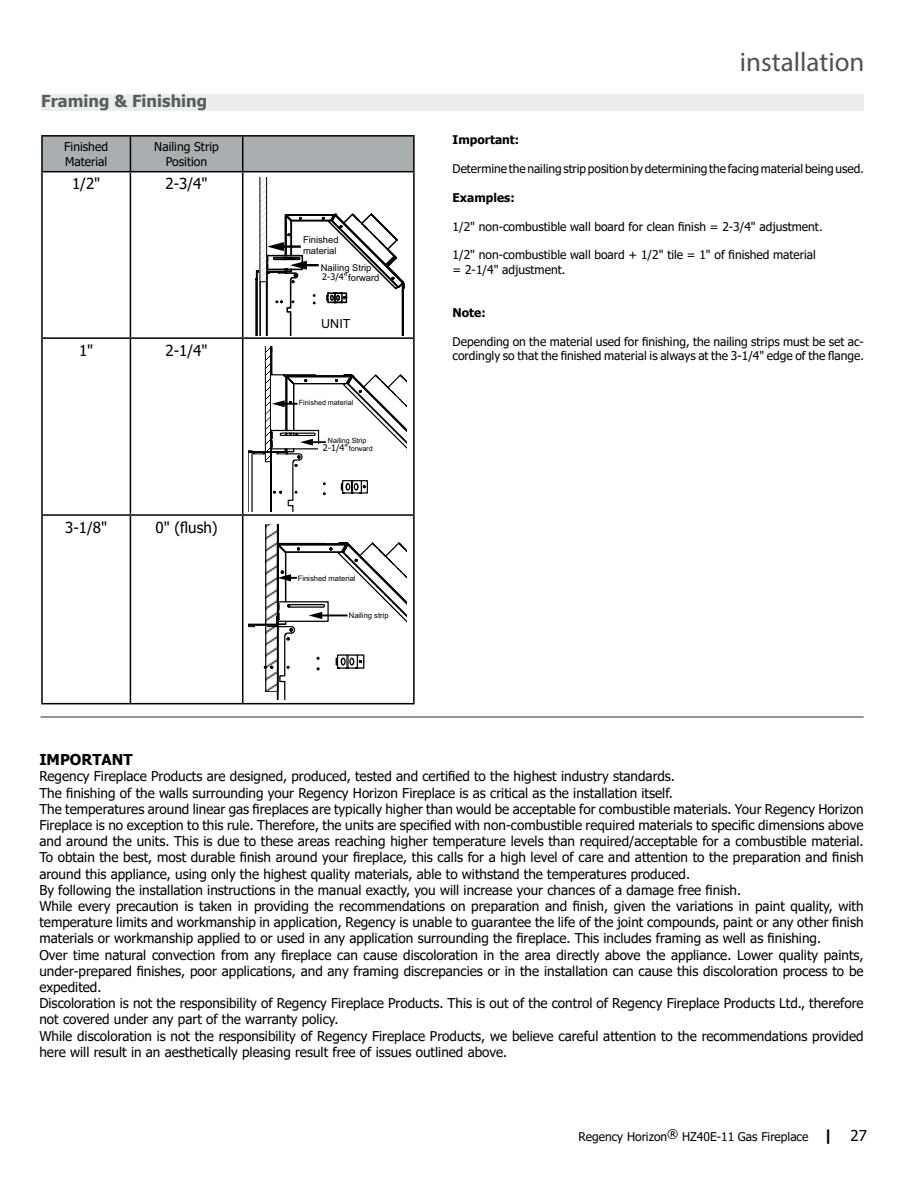
<style>
.page{position:relative;width:918px;height:1188px;background:#fff}
.page>*{position:absolute;margin:0;border:0;box-sizing:border-box;transform-origin:0 0}
.t1{font:27px "Myriad Pro";color:#4d5350}
.t2{font:700 16.5px "Tahoma";color:#585e5c}
.t3{font:15.15px "Tahoma";color:#000}
.t4{font:700 15px "Tahoma";color:#000}
.t5{font:13.5px/16.2px "Tahoma";color:#000}
.t6{font:12.6px "Arial";color:#000}
.t7{font:12.15px/14.5px "Tahoma";color:#000}
.t8{font:12px/14.4px "Tahoma";color:#000}
.t9{font:700 12px "Tahoma";color:#000}
.t10{font:9.45px/10.5px "Arial";color:#000}
.t11{font:9px "Tahoma";color:#000}
.t12{font:7.65px "Arial";color:#000}
.t13{font:7.2px/7.9px "Arial";color:#000}
.s1{font-weight:700;font-size:15px}
.s2{font-size:15px}
</style>
<div class="page">
<div style="left:41px;top:95px;width:823px;height:16px;background:#eceeee"></div>
<hr style="left:40px;top:716px;width:824px;height:2px;background:#6d7373">
<hr style="left:41px;top:135px;width:89px;height:2px;background:#000">
<hr style="left:41px;top:137px;width:2px;height:34px;background:#000">
<hr style="left:130px;top:135px;width:113px;height:2px;background:#000">
<hr style="left:243px;top:135px;width:172px;height:2px;background:#000">
<hr style="left:41px;top:171px;width:89px;height:1px;background:#000">
<hr style="left:41px;top:172px;width:2px;height:165px;background:#000">
<hr style="left:41px;top:337px;width:89px;height:2px;background:#000">
<hr style="left:41px;top:339px;width:2px;height:175px;background:#000">
<hr style="left:41px;top:514px;width:89px;height:2px;background:#000">
<hr style="left:41px;top:516px;width:2px;height:187px;background:#000">
<hr style="left:130px;top:516px;width:1px;height:187px;background:#000">
<hr style="left:242px;top:516px;width:1px;height:187px;background:#000">
<hr style="left:413px;top:516px;width:2px;height:187px;background:#000">
<hr style="left:41px;top:703px;width:89px;height:1px;background:#000">
<hr style="left:130px;top:703px;width:113px;height:1px;background:#000">
<hr style="left:243px;top:703px;width:172px;height:1px;background:#000">
<svg style="left:42px;top:136px;width:373px;height:563px"></svg>
<div style="left:319px;top:444px;width:29px;height:10px;background:#fff"></div>
<div style="left:318px;top:273px;width:29px;height:10px;background:#fff"></div>
<p class="t2" style="left:41px;top:90px;width:167px">Framing &amp; Finishing</p>
<p class="t7" style="left:64px;top:140px;width:45px">Finished<br>Material</p>
<p class="t7" style="left:154px;top:140px;width:66px;text-align:center">Nailing Strip<br>Position</p>
<p class="t3" style="left:72px;top:174px;width:30px">1/2"</p>
<p class="t3" style="left:166px;top:174px;width:44px">2-3/4"</p>
<p class="t3" style="left:79px;top:340px;width:16px">1"</p>
<p class="t3" style="left:166px;top:340px;width:44px">2-1/4"</p>
<p class="t3" style="left:65px;top:517px;width:44px">3-1/8"</p>
<p class="t3" style="left:155px;top:517px;width:64px">0" (flush)</p>
<p class="t10" style="left:303px;top:235px;width:37px">Finished material</p>
<p class="t10" style="left:321px;top:262px;width:60px">Nailing Strip<br>2-5/8" forward</p>
<p class="t6" style="left:321px;top:315px;width:31px">UNIT</p>
<p class="t11" style="left:322px;top:271px;width:27px">2-3/4"</p>
<p class="t13" style="left:299px;top:399px;width:56px">Finished material</p>
<p class="t13" style="left:328px;top:436px;width:46px">Nailing Strip<br>2-1/8" forward</p>
<p class="t11" style="left:323px;top:442px;width:27px">2-1/4"</p>
<p class="t12" style="left:298px;top:573px;width:59px">Finished material</p>
<p class="t12" style="left:349px;top:610px;width:41px">Nailing strip</p>
<h1 class="t1" style="left:740px;top:45px;width:126px">installation</h1>
<p class="t9" style="left:453px;top:131px;width:68px">Important:</p>
<p class="t8" style="left:453px;top:162px;width:413px">Determine the nailing strip position by determining the facing material being used.</p>
<p class="t9" style="left:453px;top:189px;width:64px">Examples:</p>
<p class="t8" style="left:453px;top:220px;width:372px">1/2" non-combustible wall board for clean finish = 2-3/4" adjustment.</p>
<p class="t8" style="left:453px;top:249px;width:365px">1/2" non-combustible wall board + 1/2" tile = 1" of finished material = 2-1/4" adjustment.</p>
<p class="t9" style="left:453px;top:304px;width:35px">Note:</p>
<p class="t8" style="left:453px;top:335px;width:413px">Depending on the material used for finishing, the nailing strips must be set ac&shy;cordingly so that the finished material is always at the 3-1/4" edge of the flange.</p>
<p class="t4" style="left:39px;top:749px;width:95px">IMPORTANT</p>
<p class="t5" style="left:39px;top:769px;width:826px">Regency Fireplace Products are designed, produced, tested and certified to the highest industry standards.<br>The finishing of the walls surrounding your Regency Horizon Fireplace is as critical as the installation itself.<br>The temperatures around linear gas fireplaces are typically higher than would be acceptable for combustible materials. Your Regency Horizon Fireplace is no exception to this rule. Therefore, the units are specified with non-combustible required materials to specific dimensions above and around the units. This is due to these areas reaching higher temperature levels than required/acceptable for a combustible material.<br>To obtain the best, most durable finish around your fireplace, this calls for a high level of care and attention to the preparation and finish around this appliance, using only the highest quality materials, able to withstand the temperatures produced.<br>By following the installation instructions in the manual exactly, you will increase your chances of a damage free finish.<br>While every precaution is taken in providing the recommendations on preparation and finish, given the variations in paint quality, with temperature limits and workmanship in application, Regency is unable to guarantee the life of the joint compounds, paint or any other finish materials or workmanship applied to or used in any application surrounding the fireplace. This includes framing as well as finishing.<br>Over time natural convection from any fireplace can cause discoloration in the area directly above the appliance. Lower quality paints, under-prepared finishes, poor applications, and any framing discrepancies or in the installation can cause this discoloration process to be expedited.<br>Discoloration is not the responsibility of Regency Fireplace Products. This is out of the control of Regency Fireplace Products Ltd., therefore not covered under any part of the warranty policy.<br>While discoloration is not the responsibility of Regency Fireplace Products, we believe careful attention to the recommendations provided here will result in an aesthetically pleasing result free of issues outlined above.</p>
<p class="t8" style="left:579px;top:1130px;width:290px">Regency Horizon® HZ40E-11 Gas Fireplace <span class="s1">|</span> <span class="s2">27</span></p>
</div>
